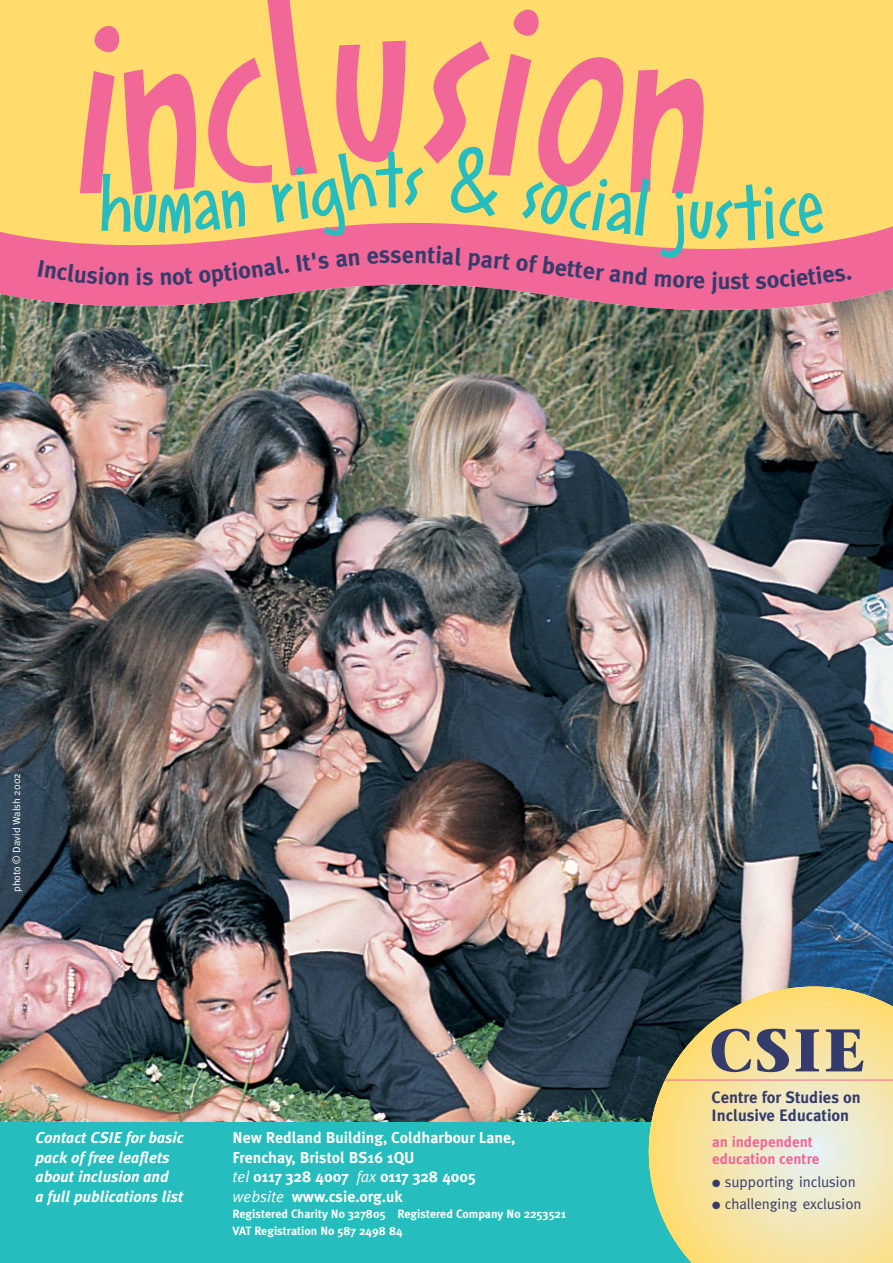
<style>
.page{position:relative;width:893px;height:1263px;background:#fff}
.page>*{position:absolute;margin:0;border:0;box-sizing:border-box;transform-origin:0 0}
.t1{font:700 60px "Stone Serif";color:#353c6b}
.t2{font:700 24px "Meta Plus";color:#353c6b}
.t3{font:700 16.5px/18px "Meta Plus";color:#353c6b}
.t4{font:700 15.75px/19.5px "Meta Plus";color:#fff}
.t5{font:italic 700 15.75px/19.5px "Meta Plus";color:#fff}
.t6{font:15px "Meta";color:#353c6b}
.t7{font:700 15px/16.5px "Meta Plus";color:#f06798}
.t8{font:700 12px/16.5px "Meta Plus";color:#fff}
.t9{font:10.5px "Meta Plus Normal";color:#fff}
.s1{font-family:"Meta";font-weight:400;font-style:italic}
</style>
<div class="page">
<div style="left:0;top:0;width:893px;height:259px;background:#ffdc6b"></div>
<svg style="left:0;top:221px;width:893px;height:62px;background:#f27791"></svg>
<svg style="left:80px;top:0;width:624px;height:194px"></svg>
<svg style="left:102px;top:146px;width:721px;height:113px"></svg>
<img style="left:0;top:310px;width:893px;height:813px">
<img style="left:0;top:283px;width:893px;height:27px">
<div style="left:0;top:1123px;width:893px;height:140px;background:#26bdbe"></div>
<svg style="left:696px;top:1034px;width:197px;height:229px;background:#f3e5b2"></svg>
<hr style="left:665px;top:1080px;width:228px;height:1px;background:#f06798">
<div style="left:38px;top:260px;width:90px;height:25px;background:#f06798"></div>
<svg style="left:143px;top:273px;width:10px;height:13px"></svg>
<svg style="left:160px;top:268px;width:33px;height:17px"></svg>
<svg style="left:199px;top:264px;width:33px;height:23px"></svg>
<svg style="left:336px;top:252px;width:23px;height:15px"></svg>
<svg style="left:367px;top:250px;width:34px;height:14px"></svg>
<svg style="left:415px;top:246px;width:47px;height:19px"></svg>
<svg style="left:468px;top:253px;width:43px;height:19px"></svg>
<svg style="left:609px;top:266px;width:38px;height:19px"></svg>
<svg style="left:654px;top:273px;width:51px;height:16px"></svg>
<svg style="left:711px;top:271px;width:6px;height:23px"></svg>
<svg style="left:742px;top:273px;width:7px;height:16px"></svg>
<div style="left:755px;top:266px;width:97px;height:23px;background:#f06798"></div>
<h2 class="t2" style="left:135px;top:269px;width:8px">i</h2>
<h2 class="t2" style="left:231px;top:263px;width:100px;rotate:-7deg">ional. It's</h2>
<h2 class="t2" style="left:402px;top:246px;width:14px">e</h2>
<h2 class="t2" style="left:517px;top:254px;width:90px;rotate:7deg">of better</h2>
<h2 class="t2" style="left:718px;top:272px;width:26px">us</h2>
<p class="t9" style="left:13px;top:892px;width:121px;rotate:-90deg">photo © David Walsh 2002</p>
<p class="t5" style="left:36px;top:1130px;width:150px">Contact CSIE for basic pack of free leaflets about inclusion and<br>a full publications list</p>
<p class="t4" style="left:232px;top:1129px;width:284px">New Redland Building, Coldharbour Lane,<br>Frenchay, Bristol BS16 1QU<br><span class="s1">tel</span> 0117 328 4007 <span class="s1">fax</span> 0117 328 4005 <span class="s1">website</span> www.csie.org.uk</p>
<p class="t8" style="left:232px;top:1207px;width:335px">Registered Charity No 327805 Registered Company No 2253521<br>VAT Registration No 587 2498 84</p>
<h1 class="t1" style="left:709px;top:1027px;width:157px">CSIE</h1>
<p class="t3" style="left:711px;top:1089px;width:151px">Centre for Studies on<br>Inclusive Education</p>
<p class="t7" style="left:712px;top:1135px;width:109px">an independent education centre</p>
<p class="t6" style="left:712px;top:1176px;width:145px">● supporting inclusion</p>
<p class="t6" style="left:712px;top:1199px;width:151px">● challenging exclusion</p>
</div>
